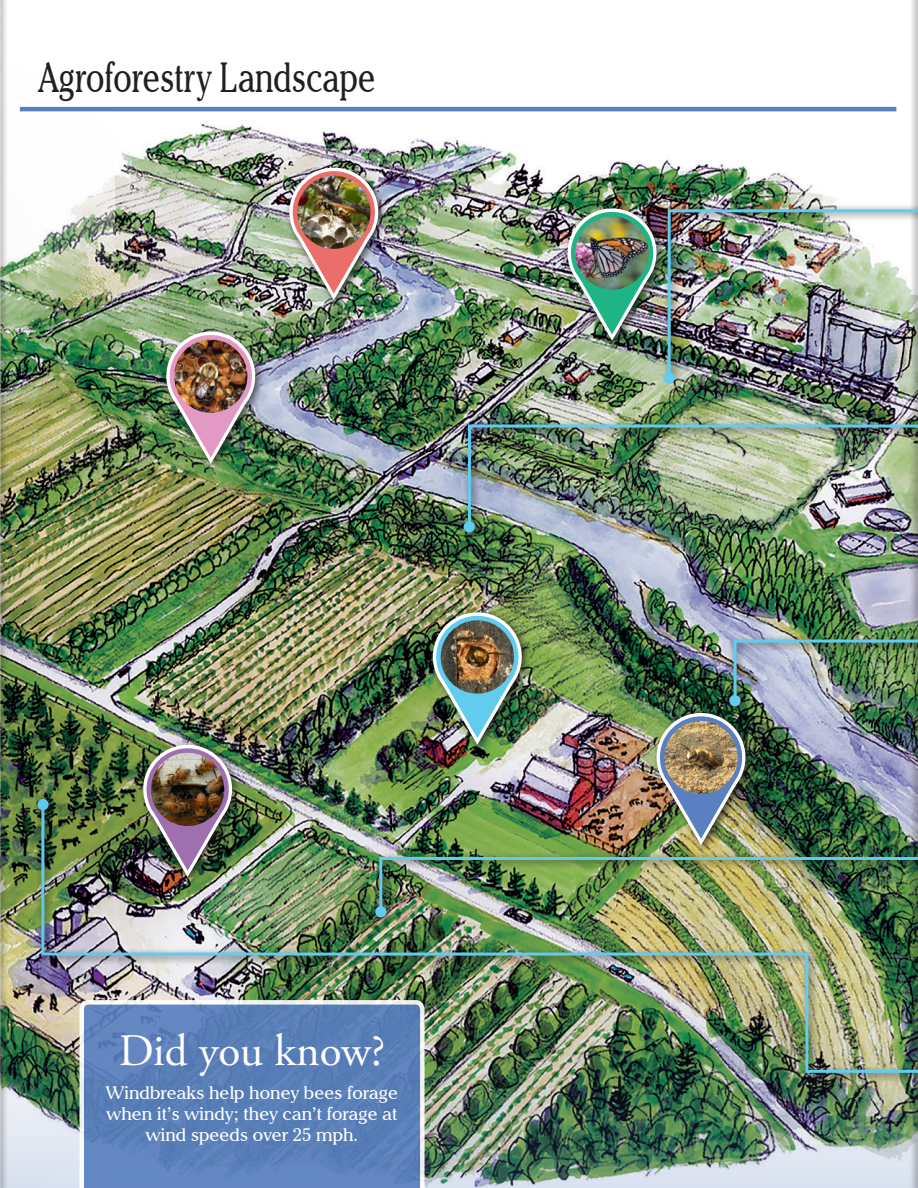
<style>
.page{position:relative;width:918px;height:1188px;background:#fff}
.page>*{position:absolute;margin:0;border:0;box-sizing:border-box;transform-origin:0 0}
.t1{font:45px "Adobe Garamond Pro";color:#fff}
.Headers{font:42px "Cheltenham IT Cby BT";color:#231f20;scale:.75 1}
.Stat_number{font:18px/21px "Cheltenham IT Cby BT";color:#fff;text-align:center}
</style>
<div class="page">
<img style="left:181px;top:123px;width:728px;height:1065px">
<div style="left:823px;top:0;width:95px;height:489px;background:#fff"></div>
<div style="left:909px;top:0;width:9px;height:1188px;background:#231f20;opacity:.26"></div>
<hr style="left:917px;top:0;width:1px;height:1188px;background:#fff">
<div style="left:662px;top:204px;width:256px;height:185px;background:#231f20;opacity:.75"></div>
<img style="left:668px;top:209px;width:250px;height:170px">
<div style="left:33px;top:794px;width:885px;height:289px;background:#231f20;opacity:.75"></div>
<img style="left:181px;top:799px;width:737px;height:274px">
<div style="left:370px;top:852px;width:548px;height:75px;background:#231f20;opacity:.75"></div>
<img style="left:375px;top:857px;width:543px;height:60px">
<div style="left:725px;top:634px;width:193px;height:82px;background:#231f20;opacity:.75"></div>
<img style="left:729px;top:640px;width:189px;height:66px">
<div style="left:459px;top:419px;width:459px;height:123px;background:#231f20;opacity:.75"></div>
<img style="left:464px;top:425px;width:454px;height:107px">
<div style="left:664px;top:372px;width:11px;height:11px;background:#61ccee;border-radius:50%"></div>
<hr style="left:20px;top:107px;width:876px;height:4px;background:#5a80c1">
<div style="left:0;top:3px;width:181px;height:1185px;background:#231f20;opacity:.75"></div>
<hr style="left:0;top:112px;width:1px;height:1076px;background:#61ccee">
<div style="left:161px;top:327px;width:104px;height:146px;background:#231f20;opacity:.75"></div>
<div style="left:166px;top:332px;width:89px;height:89px;border:4px solid #fff;border-radius:50%"></div>
<svg style="left:169px;top:334px;width:84px;height:84px"></svg>
<img style="left:176px;top:401px;width:70px;height:63px">
<img style="left:172px;top:337px;width:78px;height:78px;border-radius:39px">
<div style="left:170px;top:335px;width:82px;height:82px;border:4px solid #e299c3;border-radius:50%"></div>
<div style="left:285px;top:163px;width:103px;height:146px;background:#231f20;opacity:.75"></div>
<svg style="left:292px;top:170px;width:84px;height:84px"></svg>
<div style="left:289px;top:168px;width:89px;height:89px;border:4px solid #fff;border-radius:50%"></div>
<img style="left:299px;top:237px;width:70px;height:63px">
<img style="left:295px;top:173px;width:78px;height:78px;border-radius:39px">
<div style="left:293px;top:171px;width:82px;height:82px;border:4px solid #ea6f6b;border-radius:50%"></div>
<div style="left:563px;top:204px;width:103px;height:146px;background:#231f20;opacity:.75"></div>
<svg style="left:570px;top:211px;width:84px;height:84px"></svg>
<div style="left:568px;top:208px;width:89px;height:89px;border:4px solid #fff;border-radius:50%"></div>
<img style="left:577px;top:278px;width:70px;height:63px">
<img style="left:573px;top:214px;width:78px;height:78px;border-radius:39px">
<div style="left:571px;top:212px;width:82px;height:82px;border:4px solid #1fb486;border-radius:50%"></div>
<div style="left:138px;top:740px;width:104px;height:146px;background:#231f20;opacity:.75"></div>
<svg style="left:145px;top:747px;width:85px;height:85px"></svg>
<div style="left:143px;top:745px;width:89px;height:89px;border:4px solid #fff;border-radius:50%"></div>
<img style="left:152px;top:814px;width:71px;height:63px">
<img style="left:149px;top:751px;width:78px;height:77px;border-radius:39px">
<div style="left:147px;top:748px;width:82px;height:83px;border:4px solid #9f70af;border-radius:50%"></div>
<div style="left:428px;top:608px;width:104px;height:146px;background:#231f20;opacity:.75"></div>
<svg style="left:435px;top:615px;width:85px;height:84px"></svg>
<div style="left:433px;top:612px;width:89px;height:89px;border:4px solid #fff;border-radius:50%"></div>
<img style="left:442px;top:682px;width:71px;height:63px">
<img style="left:438px;top:618px;width:78px;height:78px;border-radius:39px">
<div style="left:436px;top:616px;width:82px;height:82px;border:4px solid #61ccee;border-radius:50%"></div>
<div style="left:652px;top:708px;width:103px;height:146px;background:#231f20;opacity:.75"></div>
<svg style="left:659px;top:715px;width:84px;height:85px"></svg>
<div style="left:657px;top:713px;width:89px;height:89px;border:4px solid #fff;border-radius:50%"></div>
<img style="left:666px;top:783px;width:70px;height:62px">
<img style="left:662px;top:719px;width:78px;height:77px;border-radius:39px">
<div style="left:660px;top:716px;width:82px;height:83px;border:4px solid #5a80c1;border-radius:50%"></div>
<svg style="left:80px;top:1000px;width:345px;height:188px;background:#6285bc"></svg>
<h1 class="Headers" style="left:39px;top:51px;width:450px">Agroforestry Landscape</h1>
<p class="t1" style="left:119px;top:1024px;width:268px">Did you know?</p>
<p class="Stat_number" style="left:106px;top:1082px;width:294px">Windbreaks help honey bees forage when it’s windy; they can’t forage at wind speeds over 25 mph.</p>
</div>
